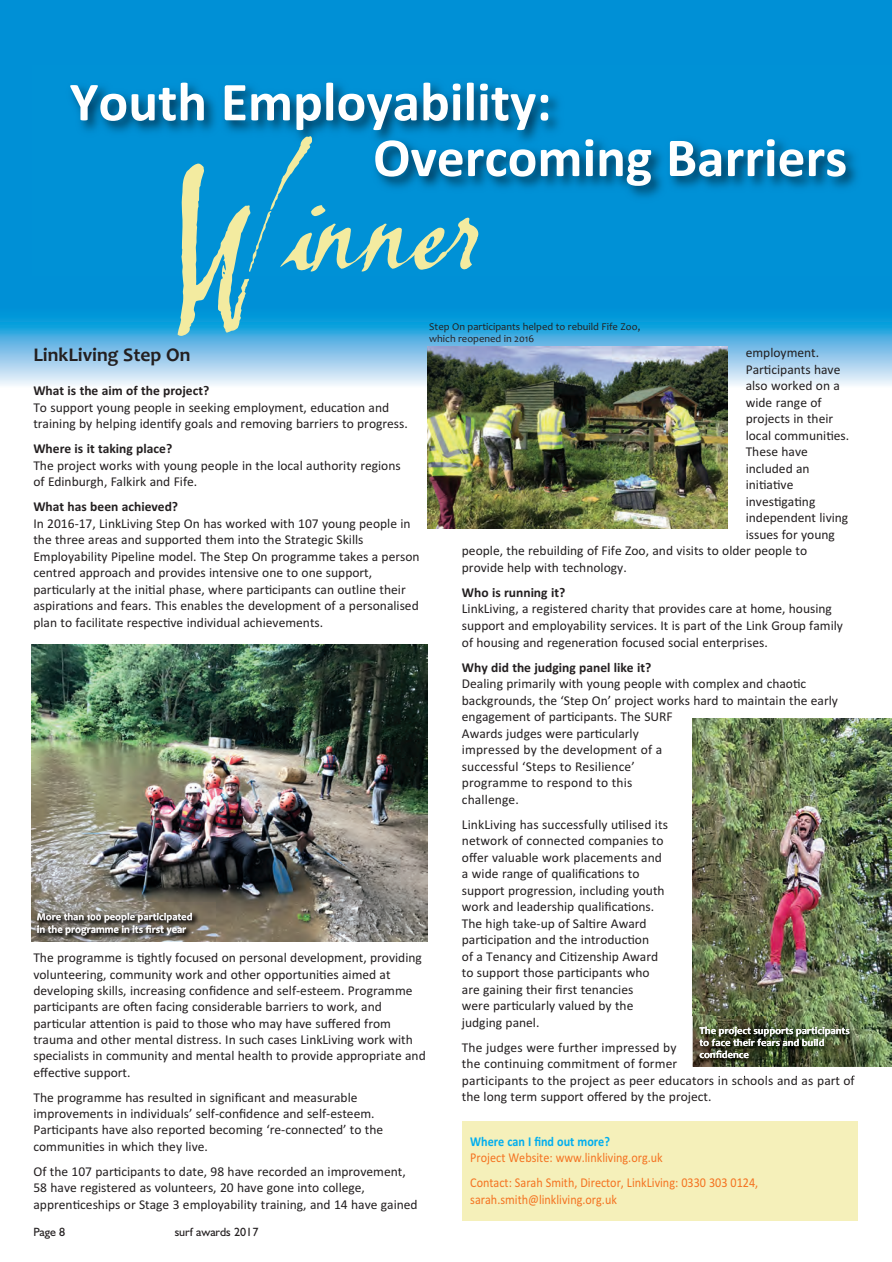
<style>
.page{position:relative;width:892px;height:1262px;background:#fff}
.page>*{position:absolute;margin:0;border:0;box-sizing:border-box;transform-origin:0 0}
.t1{font:165px "Lassigue D Mato";letter-spacing:-.025em;color:#f3eba0;scale:1.17 1}
.t2{font:700 55.35px/55.7px "Calibri";color:#fff}
.t3{font:700 19.5px "Candara";color:#231f20}
.t4{font:13.5px/16.5px "Calibri";color:#231f20}
.t5{font:13.5px/25px "Calibri";color:#f47321;scale:.9 1}
.t6{font:700 13.5px "Calibri";color:#231f20}
.t7{font:700 13.5px "Calibri";color:#00aeef;scale:.9 1}
.t8{font:12px "Humanist 521 BT";color:#231f20}
.t9{font:700 10.5px/12px "Candara";color:#fff}
.t10{font:10.5px/12px "Candara";color:#231f20}
</style>
<div class="page">
<div style="left:461px;top:1121px;width:396px;height:99px;background:#f5f0ba"></div>
<hr style="left:891px;top:0;width:1px;height:352px;background:#0090d6">
<svg style="left:891px;top:319px;width:1px;height:67px"></svg>
<div style="left:0;top:0;width:891px;height:352px;background:#0090d6"></div>
<svg style="left:0;top:319px;width:891px;height:68px;background:#73c0e8"></svg>
<img style="left:31px;top:903px;width:185px;height:39px">
<img style="left:32px;top:644px;width:395px;height:297px">
<img style="left:427px;top:347px;width:300px;height:182px">
<img style="left:692px;top:718px;width:199px;height:348px">
<img style="left:32px;top:903px;width:184px;height:38px">
<img style="left:37px;top:913px;width:72px;height:9px">
<img style="left:37px;top:925px;width:59px;height:10px">
<img style="left:692px;top:1066px;width:182px;height:11px">
<svg style="left:835px;top:1076px;width:14px;height:1px"></svg>
<img style="left:692px;top:1016px;width:182px;height:50px">
<img style="left:699px;top:1026px;width:63px;height:10px">
<img style="left:699px;top:1038px;width:61px;height:8px">
<img style="left:699px;top:1050px;width:49px;height:8px">
<img style="left:72px;top:84px;width:785px;height:114px">
<h2 class="t2" style="left:373px;top:73px;width:475px;text-indent:-303px">Youth Employability:<br>Overcoming Barriers</h2>
<h1 class="t1" style="left:164px;top:135px;width:271px">Winner</h1>
<p class="t10" style="left:429px;top:320px;width:212px">Step On participants helped to rebuild Fife Zoo, which reopened in 2016</p>
<h3 class="t3" style="left:33px;top:343px;width:158px">LinkLiving Step On</h3>
<p class="t6" style="left:33px;top:382px;width:177px">What is the aim of the project?</p>
<p class="t4" style="left:33px;top:398px;width:376px">To support young people in seeking employment, education and training by helping identify goals and removing barriers to progress.</p>
<p class="t6" style="left:33px;top:440px;width:140px">Where is it taking place?</p>
<p class="t4" style="left:33px;top:456px;width:368px">The project works with young people in the local authority regions of Edinburgh, Falkirk and Fife.</p>
<p class="t6" style="left:33px;top:498px;width:146px">What has been achieved?</p>
<p class="t4" style="left:33px;top:514px;width:387px">In 2016-17, LinkLiving Step On has worked with 107 young people in the three areas and supported them into the Strategic Skills Employability Pipeline model. The Step On programme takes a person centred approach and provides intensive one to one support, particularly at the initial phase, where participants can outline their aspirations and fears. This enables the development of a personalised plan to facilitate respective individual achievements.</p>
<p class="t9" style="left:37px;top:910px;width:157px">More than 100 people participated in the programme in its first year</p>
<p class="t4" style="left:33px;top:949px;width:393px">The programme is tightly focused on personal development, providing volunteering, community work and other opportunities aimed at developing skills, increasing confidence and self-esteem. Programme participants are often facing considerable barriers to work, and particular attention is paid to those who may have suffered from trauma and other mental distress. In such cases LinkLiving work with specialists in community and mental health to provide appropriate and effective support.</p>
<p class="t4" style="left:33px;top:1088px;width:351px">The programme has resulted in significant and measurable improvements in individuals’ self-confidence and self-esteem.<br>Participants have also reported becoming ‘re-connected’ to the communities in which they live.</p>
<p class="t4" style="left:33px;top:1162px;width:385px">Of the 107 participants to date, 98 have recorded an improvement,<br>58 have registered as volunteers, 20 have gone into college, apprenticeships or Stage 3 employability training, and 14 have gained</p>
<p class="t8" style="left:33px;top:1227px;width:33px">Page 8</p>
<p class="t8" style="left:174px;top:1227px;width:85px">surf awards 2017</p>
<p class="t4" style="left:745px;top:344px;width:75px">employment.</p>
<p class="t4" style="left:745px;top:361px;width:96px">Participants have</p>
<p class="t4" style="left:745px;top:377px;width:96px">also worked on a</p>
<p class="t4" style="left:745px;top:394px;width:77px">wide range of</p>
<p class="t4" style="left:745px;top:410px;width:89px">projects in their</p>
<p class="t4" style="left:745px;top:427px;width:105px">local communities.</p>
<p class="t4" style="left:745px;top:443px;width:64px">These have</p>
<p class="t4" style="left:745px;top:460px;width:65px">included an</p>
<p class="t4" style="left:745px;top:476px;width:49px">initiative</p>
<p class="t4" style="left:745px;top:493px;width:71px">investigating</p>
<p class="t4" style="left:745px;top:509px;width:104px">independent living</p>
<p class="t4" style="left:745px;top:526px;width:91px">issues for young</p>
<p class="t4" style="left:461px;top:542px;width:347px">people, the rebuilding of Fife Zoo, and visits to older people to</p>
<p class="t4" style="left:461px;top:559px;width:166px">provide help with technology.</p>
<p class="t6" style="left:461px;top:584px;width:105px">Who is running it?</p>
<p class="t4" style="left:461px;top:600px;width:382px">LinkLiving, a registered charity that provides care at home, housing support and employability services. It is part of the Link Group family of housing and regeneration focused social enterprises.</p>
<p class="t6" style="left:461px;top:659px;width:191px">Why did the judging panel like it?</p>
<p class="t4" style="left:461px;top:675px;width:377px">Dealing primarily with young people with complex and chaotic backgrounds, the ‘Step On’ project works hard to maintain the early engagement of participants. The SURF<br>Awards judges were particularly<br>impressed by the development of a<br>successful ‘Steps to Resilience’<br>programme to respond to this<br>challenge.</p>
<p class="t4" style="left:461px;top:815px;width:207px">LinkLiving has successfully utilised its network of connected companies to offer valuable work placements and a wide range of qualifications to support progression, including youth work and leadership qualifications.<br>The high take-up of Saltire Award participation and the introduction<br>of a Tenancy and Citizenship Award to support those participants who are gaining their first tenancies<br>were particularly valued by the judging panel.</p>
<p class="t4" style="left:461px;top:1038px;width:394px">The judges were further impressed by<br>the continuing commitment of former<br>participants to the project as peer educators in schools and as part of the long term support offered by the project.</p>
<p class="t7" style="left:470px;top:1133px;width:157px">Where can I find out more?</p>
<p class="t5" style="left:470px;top:1145px;width:321px">Project Website: www.linkliving.org.uk<br>Contact: Sarah Smith, Director, LinkLiving: 0330 303 0124,</p>
<p class="t5" style="left:470px;top:1186px;width:164px">sarah.smith@linkliving.org.uk</p>
<p class="t9" style="left:699px;top:1024px;width:152px">The project supports participants to face their fears and build confidence</p>
</div>
